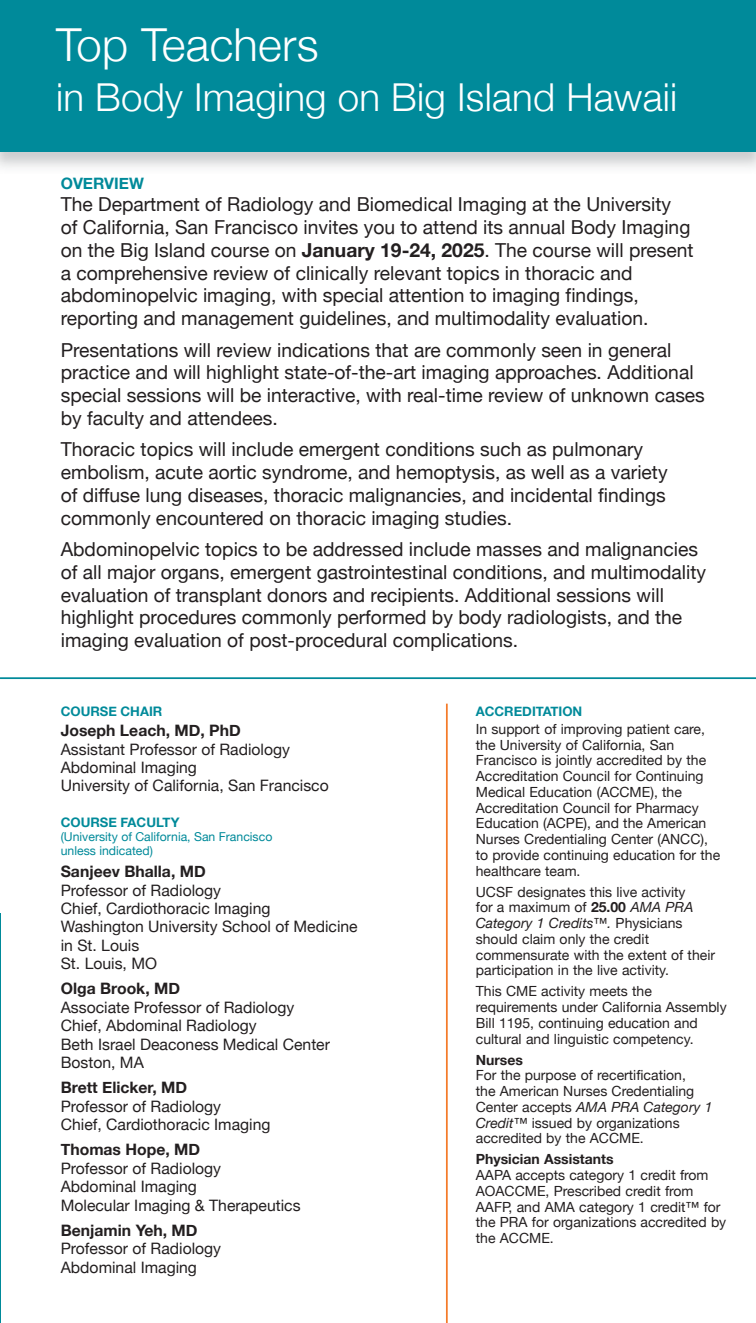
<style>
.page{position:relative;width:756px;height:1323px;background:#fff}
.page>*{position:absolute;margin:0;border:0;box-sizing:border-box;transform-origin:0 0}
.t1{font:300 45.5px "Helvetica Neue";letter-spacing:.005em;color:#fff}
.t2{font:300 38.5px "Helvetica Neue";letter-spacing:.005em;color:#fff}
.t3{font:19.25px/22.8px "Helvetica Neue";color:#231f20}
.t4{font:15.75px/18.4px "Helvetica Neue";color:#231f20}
.t5{font:700 15.75px "Helvetica Neue";color:#231f20}
.t6{font:700 15.75px "Helvetica Neue";color:#008a9a}
.t7{font:14px/15.8px "Helvetica Neue";color:#231f20}
.t8{font:700 14px "Helvetica Neue";color:#231f20}
.t9{font:700 13.12px "Helvetica Neue";color:#008a9a}
.t10{font:12.25px/14px "Helvetica Neue";color:#008a9a}
.s1{font-weight:700}
.s2{font-style:italic}
</style>
<div class="page">
<img style="left:0;top:151px;width:756px;height:17px">
<div style="left:0;top:0;width:756px;height:151px;background:#008a9a"></div>
<hr style="left:446px;top:704px;width:2px;height:619px;background:#f47b2a">
<hr style="left:0;top:677px;width:756px;height:2px;background:#008a9a">
<h1 class="t1" style="left:56px;top:8px;width:264px">Top Teachers</h1>
<h2 class="t2" style="left:56px;top:67px;width:623px">in Body Imaging on Big Island Hawaii</h2>
<p class="t6" style="left:61px;top:171px;width:85px">OVERVIEW</p>
<p class="t3" style="left:61px;top:194px;width:634px">The Department of Radiology and Biomedical Imaging at the University<br>of California, San Francisco invites you to attend its annual Body Imaging on the Big Island course on <span class="s1">January 19-24, 2025</span>. The course will present a comprehensive review of clinically relevant topics in thoracic and abdominopelvic imaging, with special attention to imaging findings, reporting and management guidelines, and multimodality evaluation.</p>
<p class="t3" style="left:61px;top:340px;width:646px">Presentations will review indications that are commonly seen in general practice and will highlight state-of-the-art imaging approaches. Additional special sessions will be interactive, with real-time review of unknown cases by faculty and attendees.</p>
<p class="t3" style="left:61px;top:439px;width:608px">Thoracic topics will include emergent conditions such as pulmonary embolism, acute aortic syndrome, and hemoptysis, as well as a variety of diffuse lung diseases, thoracic malignancies, and incidental findings commonly encountered on thoracic imaging studies.</p>
<p class="t3" style="left:61px;top:539px;width:647px">Abdominopelvic topics to be addressed include masses and malignancies of all major organs, emergent gastrointestinal conditions, and multimodality evaluation of transplant donors and recipients. Additional sessions will highlight procedures commonly performed by body radiologists, and the imaging evaluation of post-procedural complications.</p>
<p class="t9" style="left:61px;top:701px;width:103px">COURSE CHAIR</p>
<p class="t5" style="left:61px;top:718px;width:182px">Joseph Leach, MD, PhD</p>
<p class="t4" style="left:61px;top:741px;width:270px">Assistant Professor of Radiology<br>Abdominal Imaging<br>University of California, San Francisco</p>
<p class="t9" style="left:61px;top:812px;width:120px">COURSE FACULTY</p>
<p class="t10" style="left:61px;top:831px;width:213px">(University of California, San Francisco unless indicated)</p>
<p class="t5" style="left:61px;top:859px;width:146px">Sanjeev Bhalla, MD</p>
<p class="t4" style="left:61px;top:882px;width:298px">Professor of Radiology<br>Chief, Cardiothoracic Imaging<br>Washington University School of Medicine in St. Louis<br>St. Louis, MO</p>
<p class="t5" style="left:61px;top:976px;width:121px">Olga Brook, MD</p>
<p class="t4" style="left:61px;top:999px;width:271px">Associate Professor of Radiology<br>Chief, Abdominal Radiology<br>Beth Israel Deaconess Medical Center<br>Boston, MA</p>
<p class="t5" style="left:61px;top:1075px;width:128px">Brett Elicker, MD</p>
<p class="t4" style="left:61px;top:1098px;width:211px">Professor of Radiology<br>Chief, Cardiothoracic Imaging</p>
<p class="t5" style="left:61px;top:1138px;width:141px">Thomas Hope, MD</p>
<p class="t4" style="left:61px;top:1160px;width:241px">Professor of Radiology<br>Abdominal Imaging<br>Molecular Imaging &amp; Therapeutics</p>
<p class="t5" style="left:61px;top:1218px;width:138px">Benjamin Yeh, MD</p>
<p class="t4" style="left:61px;top:1241px;width:162px">Professor of Radiology<br>Abdominal Imaging</p>
<p class="t9" style="left:476px;top:701px;width:108px">ACCREDITATION</p>
<p class="t7" style="left:476px;top:722px;width:246px">In support of improving patient care, the University of California, San Francisco is jointly accredited by the Accreditation Council for Continuing Medical Education (ACCME), the Accreditation Council for Pharmacy Education (ACPE), and the American Nurses Credentialing Center (ANCC), to provide continuing education for the healthcare team.</p>
<p class="t7" style="left:476px;top:885px;width:241px">UCSF designates this live activity<br>for a maximum of <span class="s1">25.00</span> <span class="s2">AMA PRA Category 1 Credits™.</span> Physicians should claim only the credit commensurate with the extent of their participation in the live activity.</p>
<p class="t7" style="left:476px;top:984px;width:252px">This CME activity meets the requirements under California Assembly Bill 1195, continuing education and cultural and linguistic competency.</p>
<p class="t8" style="left:476px;top:1049px;width:49px">Nurses</p>
<p class="t7" style="left:476px;top:1068px;width:238px">For the purpose of recertification,<br>the American Nurses Credentialing<br>Center accepts <span class="s2">AMA PRA Category 1<br>Credit™</span> issued by organizations accredited by the ACCME.</p>
<p class="t8" style="left:476px;top:1148px;width:139px">Physician Assistants</p>
<p class="t7" style="left:476px;top:1168px;width:252px">AAPA accepts category 1 credit from<br>AOACCME, Prescribed credit from<br>AAFP, and AMA category 1 credit™ for the PRA for organizations accredited by the ACCME.</p>
</div>
